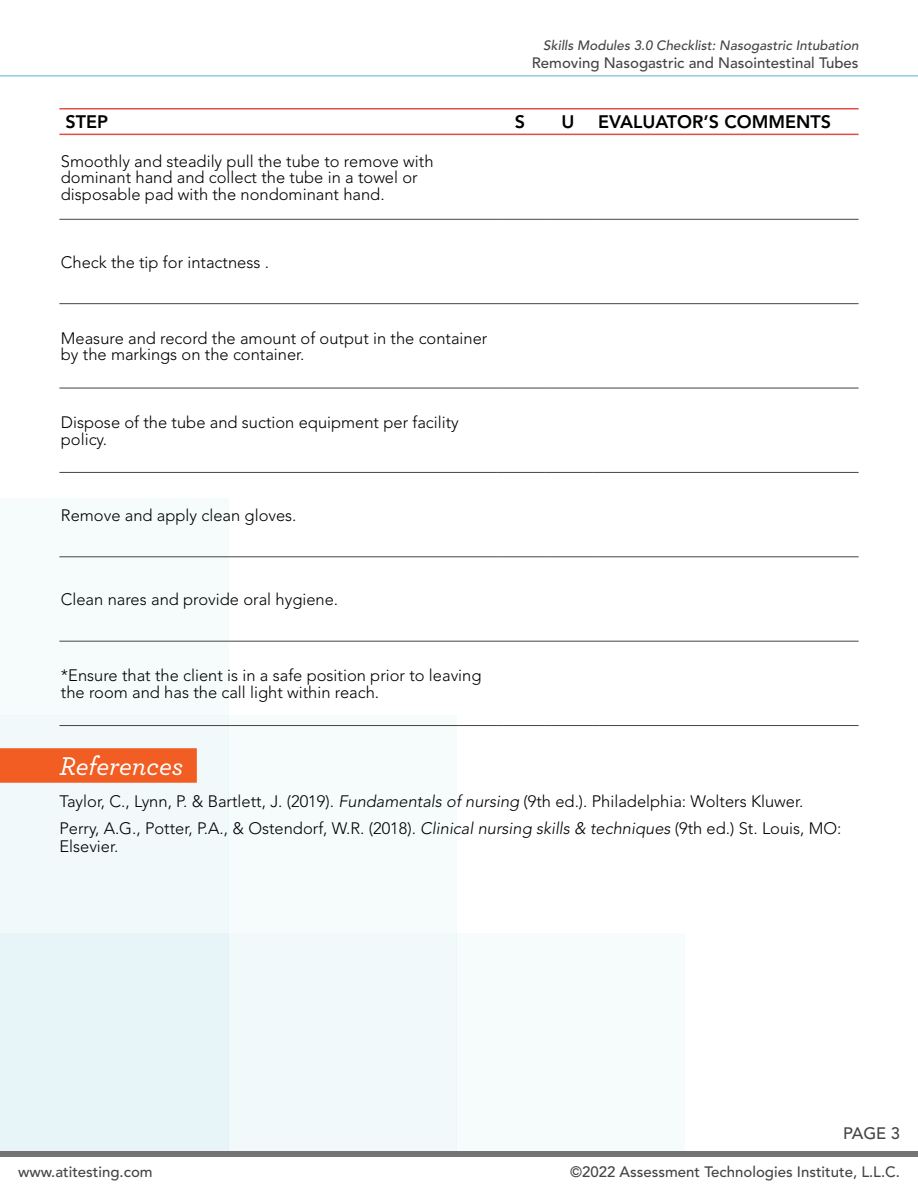
<style>
.page{position:relative;width:918px;height:1188px;background:#fff}
.page>*{position:absolute;margin:0;border:0;box-sizing:border-box;transform-origin:0 0}
.Head{font:italic 500 27px "Archer";color:#fff}
.Subhead{font:800 18px "Avenir LT Std";color:#000}
.Body_copy{font:300 16.5px/16.5px "Avenir LT Std";color:#000}
.References{font:300 16.5px/18.1px "Avenir LT Std";color:#000}
.t1{font:500 16.5px "Avenir LT Std";color:#474544}
.t2{font:500 15px "Avenir LT Std";color:#474544}
.t3{font:italic 500 13.5px "Avenir LT Std";color:#474544}
.s1{font-style:italic}
</style>
<div class="page">
<hr style="left:0;top:75px;width:918px;height:2px;background:#8fcedd">
<div style="left:456px;top:934px;width:228px;height:217px;background:#f6fbfc"></div>
<div style="left:228px;top:934px;width:228px;height:217px;background:#f1f9fb"></div>
<div style="left:0;top:934px;width:229px;height:217px;background:#e8f5f8"></div>
<div style="left:228px;top:716px;width:228px;height:217px;background:#f6fbfc"></div>
<div style="left:0;top:716px;width:229px;height:217px;background:#f1f9fb"></div>
<div style="left:0;top:498px;width:229px;height:218px;background:#f6fbfc"></div>
<div style="left:0;top:1151px;width:918px;height:5px;background:#757473"></div>
<div style="left:0;top:748px;width:197px;height:35px;background:#f15d22"></div>
<hr style="left:59px;top:108px;width:437px;height:2px;background:#e54d43">
<hr style="left:496px;top:108px;width:48px;height:2px;background:#e54d43">
<hr style="left:544px;top:108px;width:48px;height:2px;background:#e54d43">
<hr style="left:592px;top:108px;width:267px;height:2px;background:#e54d43">
<hr style="left:59px;top:134px;width:437px;height:1px;background:#e54d43">
<hr style="left:496px;top:134px;width:48px;height:1px;background:#e54d43">
<hr style="left:544px;top:134px;width:48px;height:1px;background:#e54d43">
<hr style="left:592px;top:134px;width:267px;height:1px;background:#e54d43">
<hr style="left:592px;top:219px;width:267px;height:1px;background:#474544">
<hr style="left:592px;top:303px;width:267px;height:1px;background:#474544">
<hr style="left:592px;top:388px;width:267px;height:1px;background:#474544">
<hr style="left:592px;top:472px;width:267px;height:1px;background:#474544">
<hr style="left:592px;top:557px;width:267px;height:1px;background:#474544">
<hr style="left:592px;top:641px;width:267px;height:1px;background:#474544">
<hr style="left:592px;top:725px;width:267px;height:1px;background:#474544">
<hr style="left:496px;top:219px;width:48px;height:1px;background:#474544">
<hr style="left:544px;top:219px;width:48px;height:1px;background:#474544">
<hr style="left:496px;top:303px;width:48px;height:1px;background:#474544">
<hr style="left:496px;top:388px;width:48px;height:1px;background:#474544">
<hr style="left:496px;top:472px;width:48px;height:1px;background:#474544">
<hr style="left:496px;top:557px;width:48px;height:1px;background:#474544">
<hr style="left:496px;top:641px;width:48px;height:1px;background:#474544">
<hr style="left:496px;top:725px;width:48px;height:1px;background:#474544">
<hr style="left:544px;top:303px;width:48px;height:1px;background:#474544">
<hr style="left:544px;top:388px;width:48px;height:1px;background:#474544">
<hr style="left:544px;top:472px;width:48px;height:1px;background:#474544">
<hr style="left:544px;top:557px;width:48px;height:1px;background:#474544">
<hr style="left:544px;top:641px;width:48px;height:1px;background:#474544">
<hr style="left:544px;top:725px;width:48px;height:1px;background:#474544">
<hr style="left:59px;top:219px;width:437px;height:1px;background:#474544">
<hr style="left:59px;top:303px;width:437px;height:1px;background:#474544">
<hr style="left:59px;top:388px;width:437px;height:1px;background:#474544">
<hr style="left:59px;top:472px;width:437px;height:1px;background:#474544">
<hr style="left:59px;top:557px;width:437px;height:1px;background:#474544">
<hr style="left:59px;top:641px;width:437px;height:1px;background:#474544">
<hr style="left:59px;top:725px;width:437px;height:1px;background:#474544">
<p class="t3" style="left:543px;top:38px;width:317px">Skills Modules 3.0 Checklist: Nasogastric Intubation</p>
<p class="t2" style="left:532px;top:54px;width:328px">Removing Nasogastric and Nasointestinal Tubes</p>
<p class="Subhead" style="left:65px;top:111px;width:44px">STEP</p>
<p class="Subhead" style="left:515px;top:111px;width:12px">S</p>
<p class="Subhead" style="left:562px;top:111px;width:14px">U</p>
<p class="Subhead" style="left:598px;top:111px;width:234px">EVALUATOR’S COMMENTS</p>
<p class="Body_copy" style="left:61px;top:153px;width:374px">Smoothly and steadily pull the tube to remove with dominant hand and collect the tube in a towel or disposable pad with the nondominant hand.</p>
<p class="Body_copy" style="left:61px;top:254px;width:210px">Check the tip for intactness .</p>
<p class="Body_copy" style="left:61px;top:330px;width:428px">Measure and record the amount of output in the container by the markings on the container.</p>
<p class="Body_copy" style="left:61px;top:414px;width:399px">Dispose of the tube and suction equipment per facility policy.</p>
<p class="Body_copy" style="left:61px;top:507px;width:237px">Remove and apply clean gloves.</p>
<p class="Body_copy" style="left:61px;top:591px;width:279px">Clean nares and provide oral hygiene.</p>
<p class="Body_copy" style="left:61px;top:667px;width:422px">*Ensure that the client is in a safe position prior to leaving the room and has the call light within reach.</p>
<p class="Head" style="left:59px;top:746px;width:125px">References</p>
<p class="References" style="left:59px;top:792px;width:745px">Taylor, C., Lynn, P. &amp; Bartlett, J. (2019). <span class="s1">Fundamentals of nursing</span> (9th ed.). Philadelphia: Wolters Kluwer.</p>
<p class="References" style="left:59px;top:819px;width:784px">Perry, A.G., Potter, P.A., &amp; Ostendorf, W.R. (2018). <span class="s1">Clinical nursing skills &amp; techniques</span> (9th ed.) St. Louis, MO:<br>Elsevier.</p>
<p class="t1" style="left:843px;top:1124px;width:58px">PAGE 3</p>
<p class="t2" style="left:18px;top:1163px;width:136px">www.atitesting.com</p>
<p class="t2" style="left:570px;top:1163px;width:331px">©2022 Assessment Technologies Institute, L.L.C.</p>
</div>
